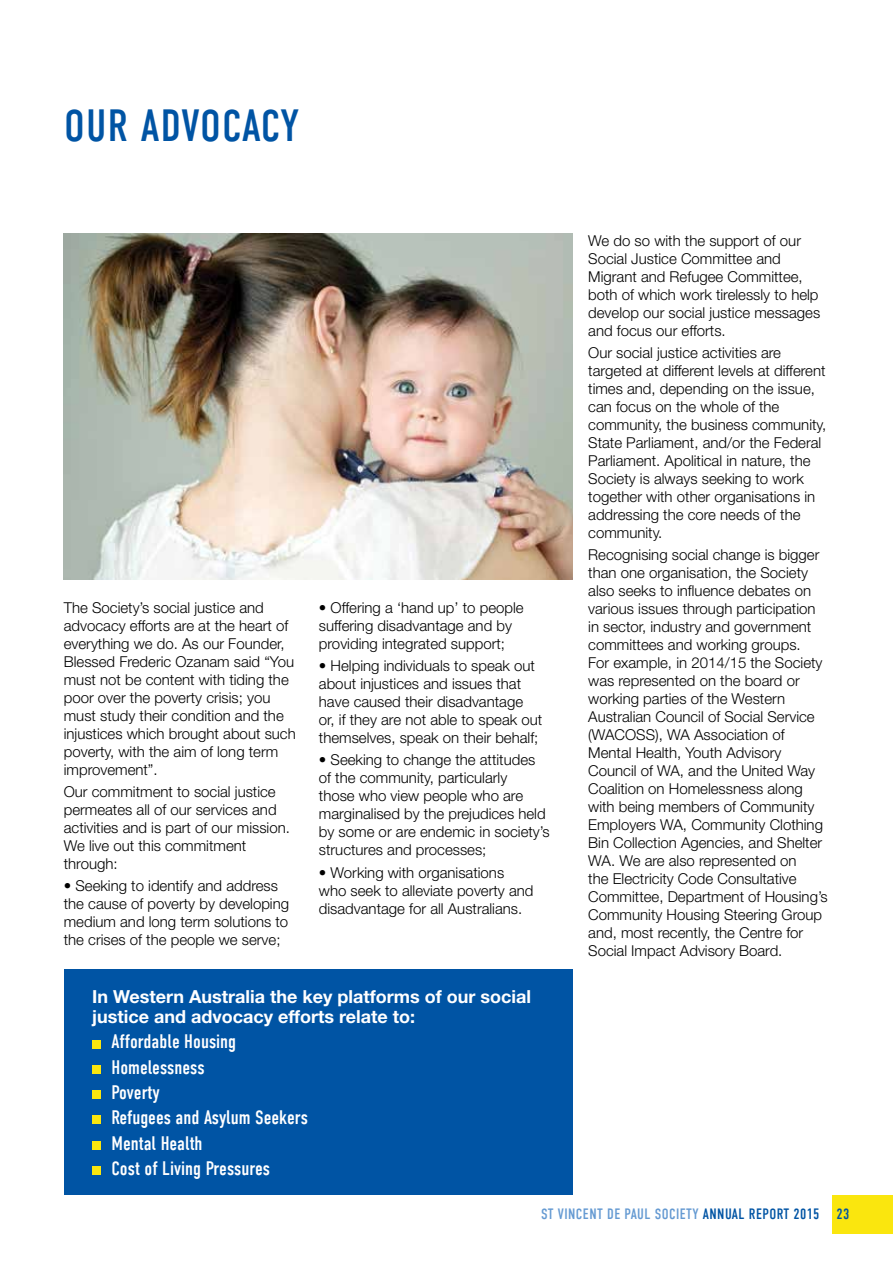
<style>
.page{position:relative;width:893px;height:1263px;background:#fff}
.page>*{position:absolute;margin:0;border:0;box-sizing:border-box;transform-origin:0 0}
.t1{font:45px "DIN Condensed";letter-spacing:.025em;color:#0054a4}
.t2{font:19.5px/25.2px "DIN Condensed";color:#fff}
.t3{font:700 18px/19.5px "Helvetica Neue";color:#fff}
.t4{font:300 15px/18px "Helvetica Neue";color:#000}
.t5{font:15px "DIN Condensed";letter-spacing:.03em;color:#659ad2}
.t6{font:15px "DIN Condensed";letter-spacing:.02em;color:#0054a4}
.s1{color:#0054a4}
</style>
<div class="page">
<div style="left:833px;top:1195px;width:60px;height:38px;background:#fae60e"></div>
<img style="left:64px;top:234px;width:509px;height:346px">
<div style="left:64px;top:969px;width:509px;height:226px;background:#0054a4"></div>
<div style="left:92px;top:1040px;width:9px;height:8px;background:#fae60e"></div>
<div style="left:92px;top:1065px;width:9px;height:9px;background:#fae60e"></div>
<div style="left:92px;top:1090px;width:9px;height:9px;background:#fae60e"></div>
<div style="left:92px;top:1116px;width:9px;height:8px;background:#fae60e"></div>
<div style="left:92px;top:1141px;width:9px;height:8px;background:#fae60e"></div>
<div style="left:92px;top:1166px;width:9px;height:9px;background:#fae60e"></div>
<h1 class="t1" style="left:64px;top:100px;width:235px">Our Advo cacy</h1>
<p class="t4" style="left:64px;top:598px;width:233px">The Society’s social justice and advocacy efforts are at the heart of everything we do. As our Founder,<br>Blessed Frederic Ozanam said “You must not be content with tiding the poor over the poverty crisis; you must study their condition and the injustices which brought about such poverty, with the aim of long term improvement”.</p>
<p class="t4" style="left:64px;top:782px;width:228px">Our commitment to social justice permeates all of our services and activities and is part of our mission.<br>We live out this commitment through:</p>
<p class="t4" style="left:64px;top:877px;width:227px">• Seeking to identify and address the cause of poverty by developing medium and long term solutions to the crises of the people we serve;</p>
<p class="t4" style="left:319px;top:598px;width:206px">• Offering a ‘hand up’ to people suffering disadvantage and by providing integrated support;</p>
<p class="t4" style="left:319px;top:656px;width:225px">• Helping individuals to speak out about injustices and issues that have caused their disadvantage or, if they are not able to speak out themselves, speak on their behalf;</p>
<p class="t4" style="left:319px;top:751px;width:232px">• Seeking to change the attitudes of the community, particularly<br>those who view people who are marginalised by the prejudices held by some or are endemic in society’s structures and processes;</p>
<p class="t4" style="left:319px;top:863px;width:216px">• Working with organisations who seek to alleviate poverty and disadvantage for all Australians.</p>
<p class="t3" style="left:92px;top:986px;width:440px">In Western Australia the key platforms of our social justice and advocacy efforts relate to:</p>
<h2 class="t2" style="left:111px;top:1029px;width:198px">Affordable Housing<br>Homelessness<br>Poverty<br>Refugees and Asylum Seekers<br>Mental Health<br>Cost of Living Pressures</h2>
<p class="t4" style="left:588px;top:231px;width:233px">We do so with the support of our<br>Social Justice Committee and<br>Migrant and Refugee Committee, both of which work tirelessly to help develop our social justice messages and focus our efforts.</p>
<p class="t4" style="left:588px;top:343px;width:240px">Our social justice activities are targeted at different levels at different times and, depending on the issue, can focus on the whole of the community, the business community, State Parliament, and/or the Federal Parliament. Apolitical in nature, the Society is always seeking to work together with other organisations in addressing the core needs of the community.</p>
<p class="t4" style="left:588px;top:545px;width:241px">Recognising social change is bigger than one organisation, the Society also seeks to influence debates on various issues through participation in sector, industry and government committees and working groups.<br>For example, in 2014/15 the Society was represented on the board or working parties of the Western Australian Council of Social Service (WACOSS), WA Association of Mental Health, Youth Advisory Council of WA, and the United Way Coalition on Homelessness along with being members of Community Employers WA, Community Clothing Bin Collection Agencies, and Shelter WA. We are also represented on<br>the Electricity Code Consultative Committee, Department of Housing’s Community Housing Steering Group and, most recently, the Centre for Social Impact Advisory Board.</p>
<p class="t5" style="left:541px;top:1206px;width:223px">St Vincent de Paul SOCIETY <span class="s1">ANnual Report</span></p>
<p class="t6" style="left:794px;top:1206px;width:57px">2015 23</p>
</div>
